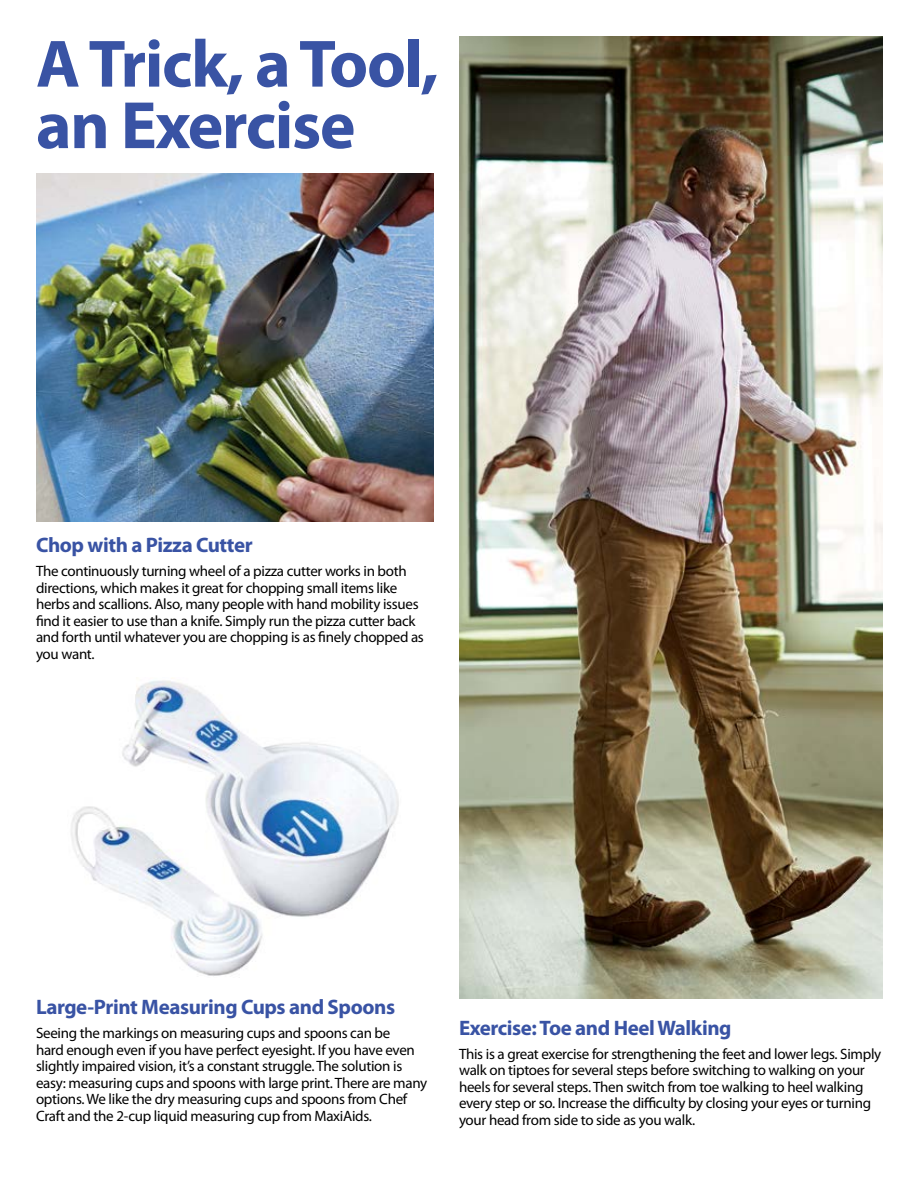
<style>
.page{position:relative;width:918px;height:1188px;background:#fff}
.page>*{position:absolute;margin:0;border:0;box-sizing:border-box;transform-origin:0 0}
.t1{font:700 67.5px/61.5px "Myriad Pro";letter-spacing:-.02em;color:#3953a4}
.t2{font:700 21px "Myriad Pro";letter-spacing:-.02em;color:#3953a4}
.t3{font:15px/16.5px "Myriad Pro";letter-spacing:-.02em;color:#000}
</style>
<div class="page">
<img style="left:36px;top:173px;width:398px;height:349px">
<img style="left:459px;top:36px;width:423px;height:963px">
<img style="left:71px;top:677px;width:328px;height:299px">
<h1 class="t1" style="left:36px;top:31px;width:404px">A Trick, a Tool, an Exercise</h1>
<h2 class="t2" style="left:36px;top:531px;width:218px">Chop with a Pizza Cutter</h2>
<p class="t3" style="left:36px;top:563px;width:389px">The continuously turning wheel of a pizza cutter works in both directions, which makes it great for chopping small items like herbs and scallions. Also, many people with hand mobility issues find it easier to use than a knife. Simply run the pizza cutter back and forth until whatever you are chopping is as finely chopped as you want.</p>
<h2 class="t2" style="left:36px;top:994px;width:361px">Large-Print Measuring Cups and Spoons</h2>
<p class="t3" style="left:36px;top:1025px;width:393px">Seeing the markings on measuring cups and spoons can be<br>hard enough even if you have perfect eyesight. If you have even slightly impaired vision, it’s a constant struggle. The solution is easy: measuring cups and spoons with large print. There are many options. We like the dry measuring cups and spoons from Chef Craft and the 2-cup liquid measuring cup from MaxiAids.</p>
<h2 class="t2" style="left:459px;top:1014px;width:274px">Exercise: Toe and Heel Walking</h2>
<p class="t3" style="left:459px;top:1045px;width:424px">This is a great exercise for strengthening the feet and lower legs. Simply walk on tiptoes for several steps before switching to walking on your heels for several steps. Then switch from toe walking to heel walking every step or so. Increase the difficulty by closing your eyes or turning your head from side to side as you walk.</p>
</div>
